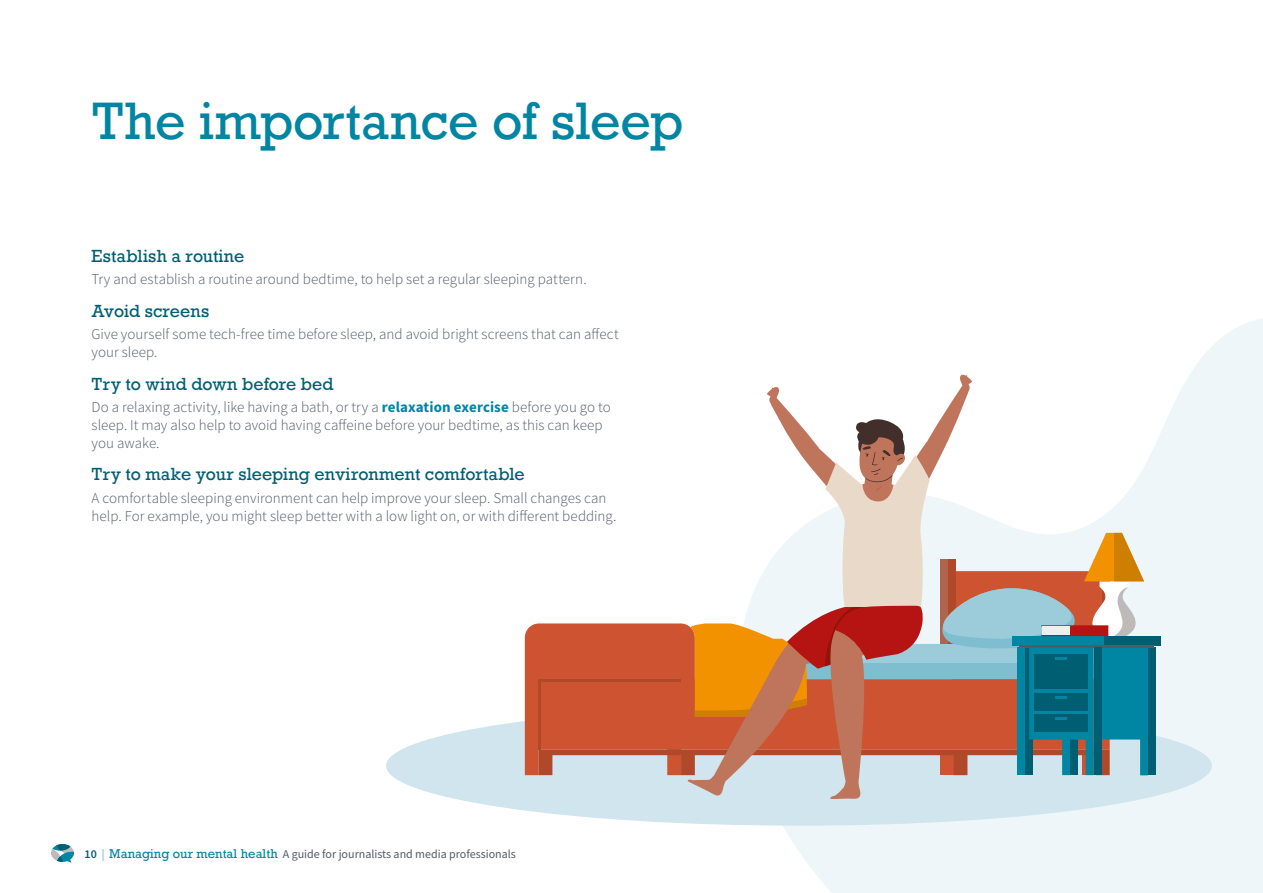
<style>
.page{position:relative;width:1263px;height:893px;background:#fff}
.page>*{position:absolute;margin:0;border:0;box-sizing:border-box;transform-origin:0 0}
.t1{font:49.5px "Rockwell";letter-spacing:-.01em;color:#0085a3}
.t2{font:16.5px "Rockwell";color:#005e73}
.t3{font:300 15px/18px "Source Sans Pro";color:#535968}
.t4{font:12px "Source Sans Pro";color:#535968}
.s1{font-weight:700;color:#0085a3}
.s2{font-weight:600;color:#005e73}
.s3{font-weight:300;color:#0085a3}
.s4{font-family:"Rockwell";color:#0085a3}
</style>
<div class="page">
<svg style="left:51px;top:844px;width:23px;height:18px"></svg>
<svg style="left:783px;top:319px;width:480px;height:574px;fill:#eff6f9"></svg>
<div style="left:386px;top:706px;width:826px;height:120px;background:#d0e5ed;border-radius:50%"></div>
<svg style="left:525px;top:623px;width:14px;height:152px;background:#cd5635"></svg>
<div style="left:1148px;top:648px;width:8px;height:127px;background:#005e73"></div>
<div style="left:1104px;top:636px;width:57px;height:9px;background:#005e73"></div>
<hr style="left:1019px;top:645px;width:135px;height:3px;background:#535968">
<svg style="left:539px;top:374px;width:609px;height:425px"></svg>
<h1 class="t1" style="left:92px;top:91px;width:593px">The importance of sleep</h1>
<p class="t2" style="left:92px;top:246px;width:154px">Establish a routine</p>
<p class="t3" style="left:92px;top:270px;width:496px">Try and establish a routine around bedtime, to help set a regular sleeping pattern.</p>
<p class="t2" style="left:92px;top:300px;width:119px">Avoid screens</p>
<p class="t3" style="left:92px;top:325px;width:529px">Give yourself some tech-free time before sleep, and avoid bright screens that can affect your sleep.</p>
<p class="t2" style="left:92px;top:373px;width:244px">Try to wind down before bed</p>
<p class="t3" style="left:92px;top:398px;width:521px">Do a relaxing activity, like having a bath, or try a <span class="s1">relaxation exercise</span> before you go to sleep. It may also help to avoid having caffeine before your bedtime, as this can keep you awake.</p>
<p class="t2" style="left:92px;top:464px;width:435px">Try to make your sleeping environment comfortable</p>
<p class="t3" style="left:92px;top:489px;width:526px">A comfortable sleeping environment can help improve your sleep. Small changes can help. For example, you might sleep better with a low light on, or with different bedding.</p>
<p class="t4" style="left:85px;top:846px;width:433px"><span class="s2">10</span> <span class="s3">|</span> <span class="s4">Managing our mental health</span> A guide for journalists and media professionals</p>
</div>
